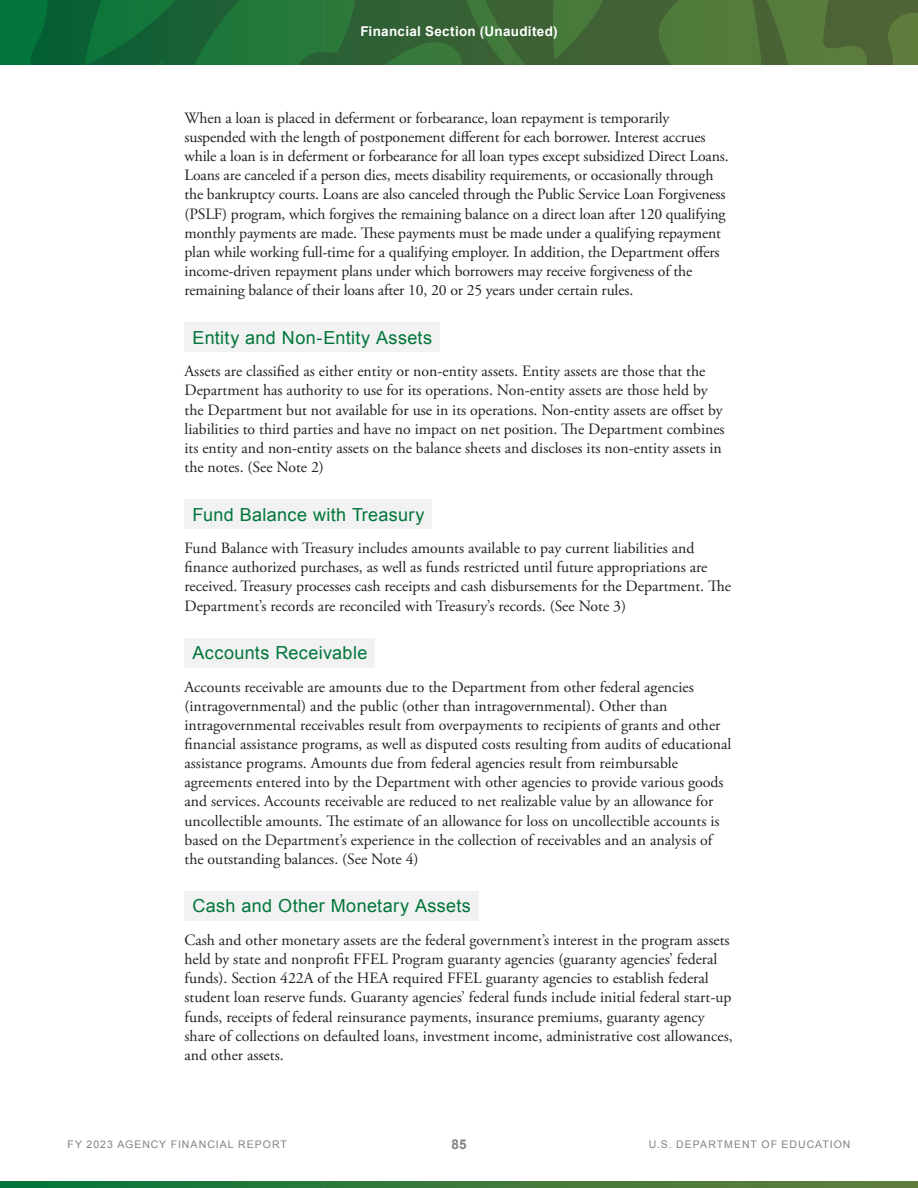
<style>
.page{position:relative;width:918px;height:1188px;background:#fff}
.page>*{position:absolute;margin:0;border:0;box-sizing:border-box;transform-origin:0 0}
.t1{font:18px "Arial";letter-spacing:.02em;color:#01753b}
.t2{font:15.75px/19px "Adobe Garamond Pro";color:#231f20}
.t3{font:700 13.5px "Arial";letter-spacing:.02em;color:#fff}
.t4{font:700 13.5px "Arial";color:#808285}
.t5{font:10.5px "Arial";letter-spacing:.095em;color:#808285}
</style>
<div class="page">
<svg style="left:0;top:1181px;width:918px;height:7px;background:#36793b"></svg>
<svg style="left:0;top:0;width:918px;height:65px;background:#336c38"></svg>
<div style="left:184px;top:322px;width:256px;height:30px;background:#f1f2f1"></div>
<div style="left:184px;top:499px;width:248px;height:30px;background:#f1f2f1"></div>
<div style="left:184px;top:638px;width:191px;height:29px;background:#f1f2f1"></div>
<div style="left:184px;top:891px;width:295px;height:30px;background:#f1f2f1"></div>
<p class="t3" style="left:360px;top:23px;width:199px">Financial Section (Unaudited)</p>
<p class="t2" style="left:184px;top:109px;width:546px">When a loan is placed in deferment or forbearance, loan repayment is temporarily suspended with the length of postponement different for each borrower. Interest accrues while a loan is in deferment or forbearance for all loan types except subsidized Direct Loans.<br>Loans are canceled if a person dies, meets disability requirements, or occasionally through the bankruptcy courts. Loans are also canceled through the Public Service Loan Forgiveness (PSLF) program, which forgives the remaining balance on a direct loan after 120 qualifying monthly payments are made. These payments must be made under a qualifying repayment plan while working full-time for a qualifying employer. In addition, the Department offers income-driven repayment plans under which borrowers may receive forgiveness of the remaining balance of their loans after 10, 20 or 25 years under certain rules.</p>
<h4 class="t1" style="left:193px;top:326px;width:241px">Entity and Non-Entity Assets</h4>
<p class="t2" style="left:184px;top:362px;width:542px">Assets are classified as either entity or non-entity assets. Entity assets are those that the Department has authority to use for its operations. Non-entity assets are those held by the Department but not available for use in its operations. Non-entity assets are offset by liabilities to third parties and have no impact on net position. The Department combines its entity and non-entity assets on the balance sheets and discloses its non-entity assets in the notes. (See Note 2)</p>
<h4 class="t1" style="left:193px;top:502px;width:233px">Fund Balance with Treasury</h4>
<p class="t2" style="left:184px;top:539px;width:548px">Fund Balance with Treasury includes amounts available to pay current liabilities and finance authorized purchases, as well as funds restricted until future appropriations are received. Treasury processes cash receipts and cash disbursements for the Department. The Department’s records are reconciled with Treasury’s records. (See Note 3)</p>
<h4 class="t1" style="left:193px;top:641px;width:176px">Accounts Receivable</h4>
<p class="t2" style="left:184px;top:678px;width:548px">Accounts receivable are amounts due to the Department from other federal agencies (intragovernmental) and the public (other than intragovernmental). Other than intragovernmental receivables result from overpayments to recipients of grants and other financial assistance programs, as well as disputed costs resulting from audits of educational assistance programs. Amounts due from federal agencies result from reimbursable agreements entered into by the Department with other agencies to provide various goods and services. Accounts receivable are reduced to net realizable value by an allowance for uncollectible amounts. The estimate of an allowance for loss on uncollectible accounts is based on the Department’s experience in the collection of receivables and an analysis of the outstanding balances. (See Note 4)</p>
<h4 class="t1" style="left:193px;top:894px;width:280px">Cash and Other Monetary Assets</h4>
<p class="t2" style="left:184px;top:931px;width:550px">Cash and other monetary assets are the federal government’s interest in the program assets held by state and nonprofit FFEL Program guaranty agencies (guaranty agencies’ federal funds). Section 422A of the HEA required FFEL guaranty agencies to establish federal student loan reserve funds. Guaranty agencies’ federal funds include initial federal start-up funds, receipts of federal reinsurance payments, insurance premiums, guaranty agency share of collections on defaulted loans, investment income, administrative cost allowances, and other assets.</p>
<p class="t5" style="left:68px;top:1137px;width:221px">FY 2023 AGENCY FINANCIAL REPORT</p>
<p class="t4" style="left:451px;top:1135px;width:17px">85</p>
<p class="t5" style="left:649px;top:1137px;width:203px">U.S. DEPARTMENT OF EDUCATION</p>
</div>
